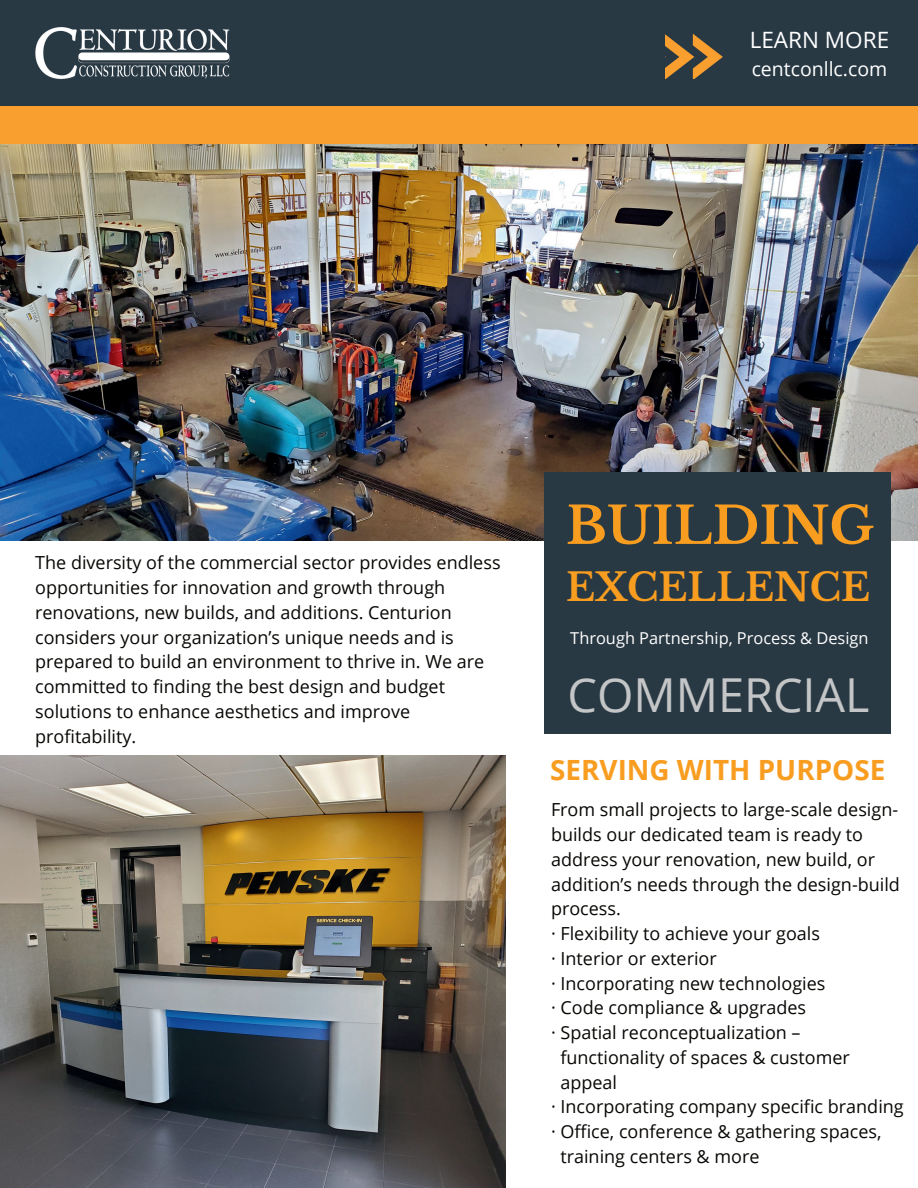
<style>
.page{position:relative;width:918px;height:1188px;background:#fff}
.page>*{position:absolute;margin:0;border:0;box-sizing:border-box;transform-origin:0 0}
.t1{font:700 51.15px "Libre Baskerville";color:#f89d20}
.t2{font:46.8px "Open Sans";color:#c3c5c6}
.t3{font:700 38.1px "Libre Baskerville";color:#f89d20}
.t4{font:700 27.9px "Open Sans";color:#f89d20}
.t5{font:22.5px "Open Sans";color:#fff}
.t6{font:19.5px "Open Sans";color:#fff}
.t7{font:18px/24.8px "Open Sans";color:#080704}
.t8{font:16.35px "Open Sans";color:#fff}
</style>
<div class="page">
<img style="left:0;top:755px;width:505px;height:433px">
<img style="left:0;top:143px;width:918px;height:397px">
<div style="left:0;top:0;width:918px;height:106px;background:#293944"></div>
<div style="left:544px;top:473px;width:347px;height:261px;background:#293944"></div>
<svg style="left:666px;top:34px;width:57px;height:45px"></svg>
<img style="left:35px;top:27px;width:195px;height:52px">
<div style="left:0;top:106px;width:918px;height:37px;background:#f99f2f"></div>
<p class="t5" style="left:750px;top:25px;width:141px">LEARN MORE</p>
<p class="t6" style="left:752px;top:56px;width:137px">centconllc.com</p>
<p class="t7" style="left:35px;top:550px;width:467px">The diversity of the commercial sector provides endless opportunities for innovation and growth through renovations, new builds, and additions. Centurion considers your organization’s unique needs and is prepared to build an environment to thrive in. We are committed to finding the best design and budget solutions to enhance aesthetics and improve profitability.</p>
<h1 class="t1" style="left:566px;top:494px;width:310px">BUILDING</h1>
<h3 class="t3" style="left:566px;top:564px;width:306px">EXCELLENCE</h3>
<p class="t8" style="left:570px;top:627px;width:300px">Through Partnership, Process &amp; Design</p>
<h2 class="t2" style="left:568px;top:663px;width:304px">COMMERCIAL</h2>
<h3 class="t4" style="left:550px;top:751px;width:337px">SERVING WITH PURPOSE</h3>
<p class="t7" style="left:551px;top:797px;width:349px">From small projects to large-scale design-</p>
<p class="t7" style="left:551px;top:822px;width:314px">builds our dedicated team is ready to</p>
<p class="t7" style="left:551px;top:846px;width:326px">address your renovation, new build, or</p>
<p class="t7" style="left:551px;top:871px;width:351px">addition’s needs through the design-build</p>
<p class="t7" style="left:551px;top:896px;width:71px">process.</p>
<p class="t7" style="left:551px;top:921px;width:271px">· Flexibility to achieve your goals</p>
<p class="t7" style="left:551px;top:945px;width:167px">· Interior or exterior</p>
<p class="t7" style="left:551px;top:970px;width:276px">· Incorporating new technologies</p>
<p class="t7" style="left:551px;top:995px;width:257px">· Code compliance &amp; upgrades</p>
<p class="t7" style="left:551px;top:1020px;width:251px">· Spatial reconceptualization –</p>
<p class="t7" style="left:560px;top:1044px;width:291px">functionality of spaces &amp; customer</p>
<p class="t7" style="left:560px;top:1069px;width:58px">appeal</p>
<p class="t7" style="left:551px;top:1094px;width:354px">· Incorporating company specific branding</p>
<p class="t7" style="left:551px;top:1119px;width:332px">· Office, conference &amp; gathering spaces,</p>
<p class="t7" style="left:560px;top:1143px;width:201px">training centers &amp; more</p>
</div>
